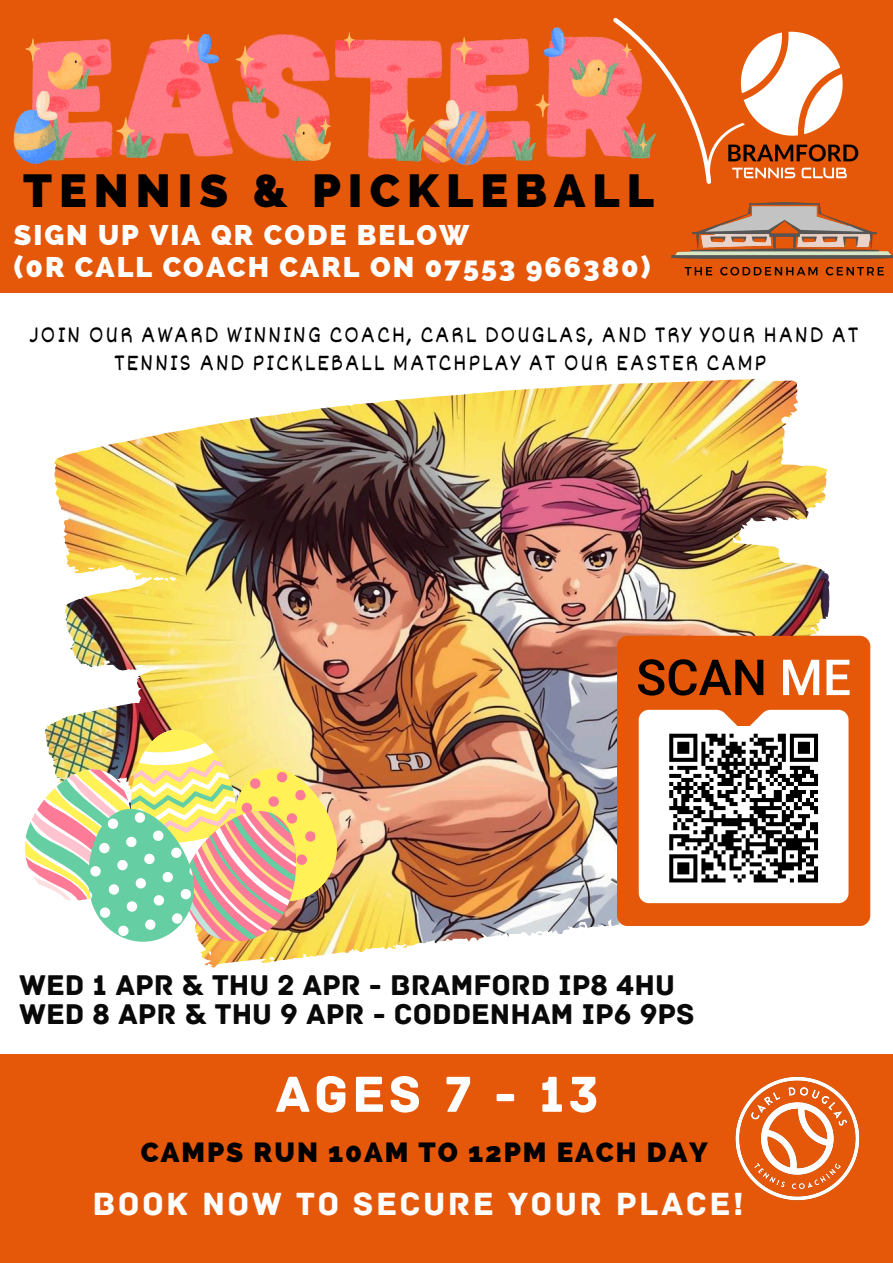
<style>
.page{position:relative;width:893px;height:1263px;background:#fff}
.page>*{position:absolute;margin:0;border:0;box-sizing:border-box;transform-origin:0 0}
.t1{font:53.25px "Archive";letter-spacing:.07em;color:#fff}
.t2{font:800 46.5px "Raleway";letter-spacing:.15em;color:#000}
.t3{font:33.75px "Archive";letter-spacing:.07em;color:#fff}
.t4{font:30px/29.8px "Archive";color:#09090a}
.t5{font:800 28.5px/32.6px "Raleway";letter-spacing:.07em;color:#fff}
.t6{font:800 27.75px "Raleway";letter-spacing:.07em;color:#000}
.t7{font:24.75px/28.1px "Dekko";letter-spacing:.07em;color:#000;text-align:center}
</style>
<div class="page">
<img style="left:0;top:292px;width:871px;height:676px">
<div style="left:0;top:0;width:893px;height:292px;background:#e55809"></div>
<div style="left:0;top:1054px;width:893px;height:209px;background:#e55809"></div>
<img style="left:732px;top:411px;width:115px;height:225px">
<img style="left:735px;top:1076px;width:125px;height:125px">
<div style="left:617px;top:636px;width:253px;height:290px;background:#e55809"></div>
<svg style="left:638px;top:659px;width:125px;height:36px;background:#833205"></svg>
<svg style="left:783px;top:660px;width:36px;height:35px"></svg>
<svg style="left:826px;top:660px;width:23px;height:35px"></svg>
<svg style="left:613px;top:18px;width:245px;height:163px"></svg>
<svg style="left:639px;top:710px;width:209px;height:193px"></svg>
<img style="left:19px;top:726px;width:322px;height:222px">
<img style="left:14px;top:28px;width:642px;height:137px">
<img style="left:656px;top:181px;width:237px;height:134px">
<h2 class="t2" style="left:23px;top:163px;width:632px">TENNIS &amp; PICKLEBALL</h2>
<p class="t5" style="left:14px;top:218px;width:638px">SIGN UP VIA QR CODE BELOW<br>(0R CALL COACH CARL ON 07553 966380)</p>
<p class="t7" style="left:29px;top:319px;width:830px">JOIN OUR AWARD WINNING COACH, CARL DOUGLAS, AND TRY YOUR HAND AT<br>TENNIS AND PICKLEBALL MATCHPLAY AT OUR EASTER CAMP</p>
<p class="t4" style="left:19px;top:970px;width:677px">WED 1 APR &amp; THU 2 APR - BRAMFORD IP8 4HU<br>WED 8 APR &amp; THU 9 APR - CODDENHAM IP6 9PS</p>
<h1 class="t1" style="left:275px;top:1063px;width:325px">AGES 7 - 13</h1>
<p class="t6" style="left:141px;top:1135px;width:568px">CAMPS RUN 10AM TO 12PM EACH DAY</p>
<h3 class="t3" style="left:92px;top:1184px;width:653px">BOOK NOW TO SECURE YOUR PLACE!</h3>
</div>
